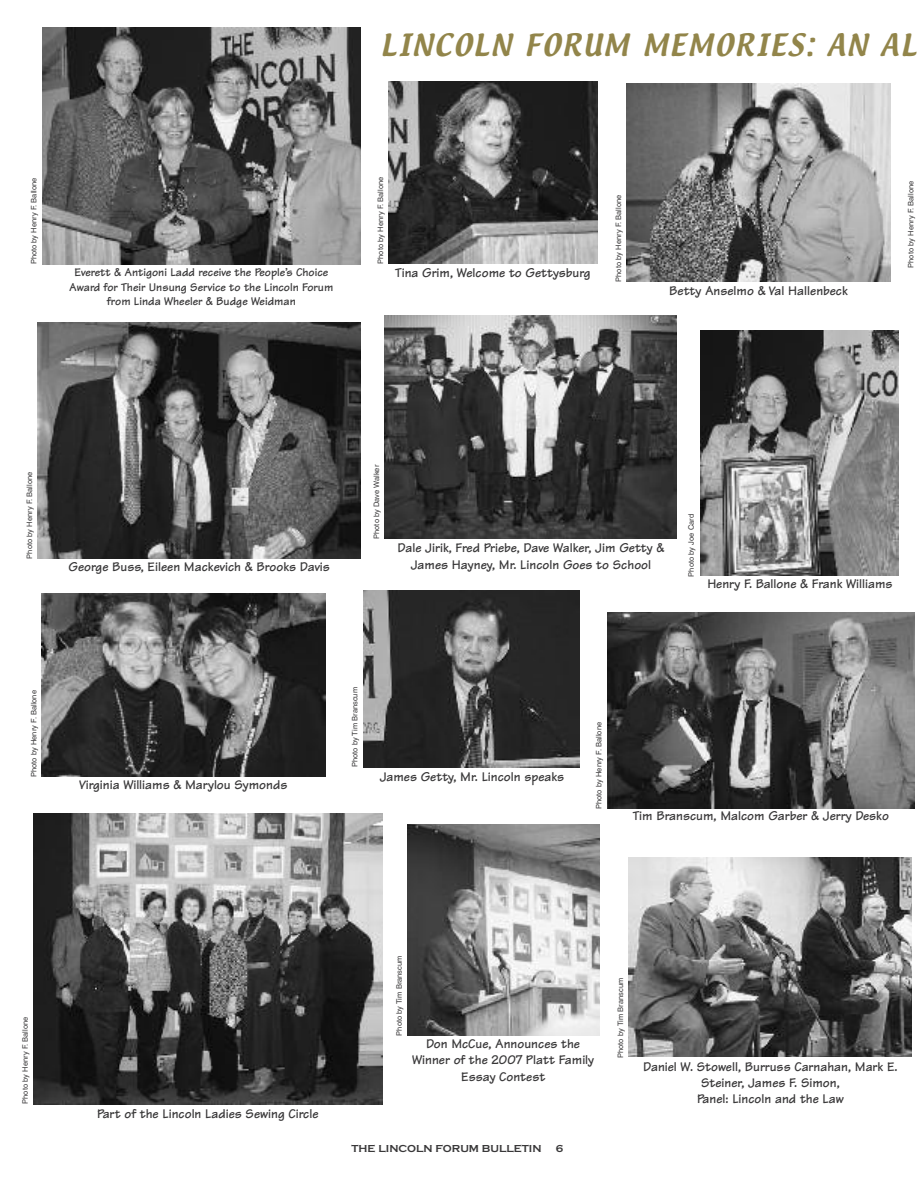
<style>
.page{position:relative;width:918px;height:1188px;background:#fff}
.page>*{position:absolute;margin:0;border:0;box-sizing:border-box;transform-origin:0 0}
.t1{font:27px "Textile";letter-spacing:.065em;color:#92854a}
.t2{font:700 13.5px/16.2px "Tekton";color:#393839;text-align:center}
.t3{font:700 12px/14.4px "Tekton";color:#393839;text-align:center}
.t4{font:700 10.5px "Copperplate Gothic";color:#393839}
.t5{font:7.5px "Helvetica";color:#393839}
</style>
<div class="page">
<img style="left:407px;top:824px;width:193px;height:212px">
<img style="left:384px;top:315px;width:293px;height:224px">
<img style="left:364px;top:590px;width:216px;height:177px">
<img style="left:628px;top:858px;width:284px;height:199px">
<img style="left:42px;top:594px;width:283px;height:183px">
<img style="left:607px;top:612px;width:308px;height:196px">
<img style="left:38px;top:323px;width:323px;height:236px">
<img style="left:42px;top:28px;width:319px;height:236px">
<img style="left:388px;top:81px;width:210px;height:182px">
<img style="left:33px;top:813px;width:350px;height:291px">
<img style="left:700px;top:331px;width:199px;height:245px">
<img style="left:626px;top:83px;width:265px;height:198px">
<h1 class="t1" style="left:380px;top:31px;width:537px">LINCOLN FORUM MEMORIES: AN AL</h1>
<p class="t5" style="left:31px;top:264px;width:88px;rotate:-90deg">Photo by Henry F. Ballone</p>
<p class="t5" style="left:378px;top:264px;width:88px;rotate:-90deg">Photo by Henry F. Ballone</p>
<p class="t3" style="left:69px;top:267px;width:266px">Everett &amp; Antigoni Ladd receive the People’s Choice<br>Award for Their Unsung Service to the Lincoln Forum from Linda Wheeler &amp; Budge Weidman</p>
<p class="t2" style="left:395px;top:266px;width:197px">Tina Grim, Welcome to Gettysburg</p>
<p class="t5" style="left:616px;top:282px;width:88px;rotate:-90deg">Photo by Henry F. Ballone</p>
<p class="t2" style="left:669px;top:285px;width:180px">Betty Anselmo &amp; Val Hallenbeck</p>
<p class="t5" style="left:908px;top:268px;width:88px;rotate:-90deg">Photo by Henry F. Ballone</p>
<p class="t5" style="left:27px;top:559px;width:88px;rotate:-90deg">Photo by Henry F. Ballone</p>
<p class="t2" style="left:69px;top:561px;width:263px">George Buss, Eileen Mackevich &amp; Brooks Davis</p>
<p class="t5" style="left:374px;top:539px;width:75px;rotate:-90deg">Photo by Dave Walker</p>
<p class="t2" style="left:398px;top:542px;width:268px">Dale Jirik, Fred Priebe, Dave Walker, Jim Getty &amp;<br>James Hayney, Mr. Lincoln Goes to School</p>
<p class="t5" style="left:688px;top:577px;width:64px;rotate:-90deg">Photo by Joe Card</p>
<p class="t2" style="left:707px;top:577px;width:187px">Henry F. Ballone &amp; Frank Williams</p>
<p class="t5" style="left:31px;top:777px;width:88px;rotate:-90deg">Photo by Henry F. Ballone</p>
<p class="t2" style="left:79px;top:779px;width:210px">Virginia Williams &amp; Marylou Symonds</p>
<p class="t5" style="left:352px;top:767px;width:82px;rotate:-90deg">Photo by Tim Branscum</p>
<p class="t2" style="left:380px;top:770px;width:186px">James Getty, Mr. Lincoln speaks</p>
<p class="t5" style="left:596px;top:809px;width:88px;rotate:-90deg">Photo by Henry F. Ballone</p>
<p class="t2" style="left:633px;top:810px;width:258px">Tim Branscum, Malcom Garber &amp; Jerry Desko</p>
<p class="t5" style="left:22px;top:1104px;width:88px;rotate:-90deg">Photo by Henry F. Ballone</p>
<p class="t2" style="left:97px;top:1107px;width:223px">Part of the Lincoln Ladies Sewing Circle</p>
<p class="t5" style="left:397px;top:1036px;width:82px;rotate:-90deg">Photo by Tim Branscum</p>
<p class="t2" style="left:412px;top:1038px;width:183px">Don McCue, Announces the<br>Winner of the 2007 Platt Family<br>Essay Contest</p>
<p class="t4" style="left:352px;top:1142px;width:191px">THE LINCOLN FORUM BULLETIN</p>
<p class="t4" style="left:556px;top:1142px;width:9px">6</p>
<p class="t5" style="left:618px;top:1058px;width:82px;rotate:-90deg">Photo by Tim Branscum</p>
<p class="t2" style="left:643px;top:1060px;width:256px">Daniel W. Stowell, Burruss Carnahan, Mark E.<br>Steiner, James F. Simon,<br>Panel: Lincoln and the Law</p>
</div>
